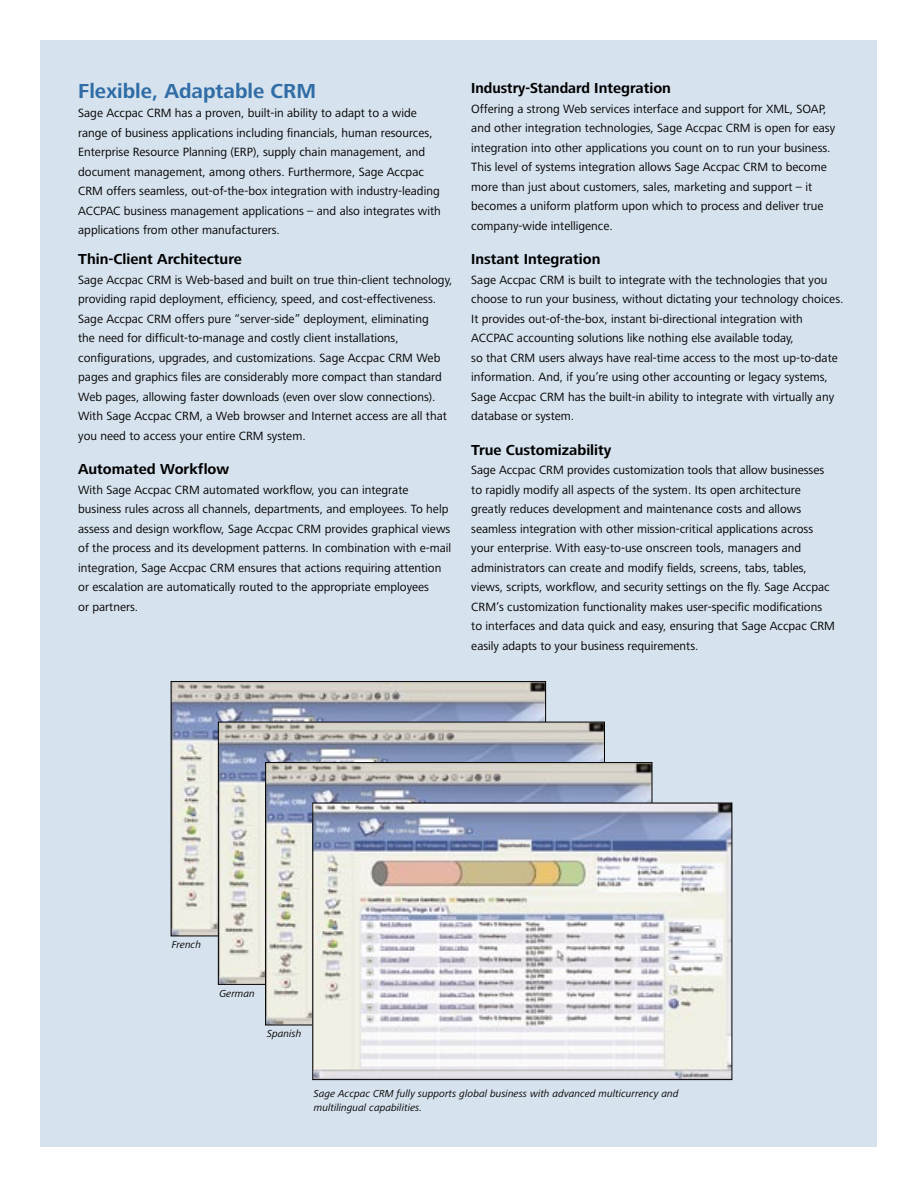
<style>
.page{position:relative;width:918px;height:1188px;background:#fff}
.page>*{position:absolute;margin:0;border:0;box-sizing:border-box;transform-origin:0 0}
.t1{font:700 21px "Frutiger Next LT";color:#306da6}
.t2{font:700 15px "Frutiger Next LT";color:#000}
.t3{font:700 15px "Frutiger Next LT";color:#000;scale:.96 1}
.t4{font:12.3px/19.5px "Frutiger Next LT";color:#000}
.t5{font:italic 10.5px/13.5px "Frutiger Next LT";color:#000}
</style>
<div class="page">
<div style="left:40px;top:40px;width:838px;height:1108px;background:#d6e2ed"></div>
<img style="left:173px;top:683px;width:371px;height:251px">
<img style="left:220px;top:724px;width:383px;height:259px">
<img style="left:267px;top:764px;width:383px;height:259px">
<img style="left:314px;top:805px;width:416px;height:273px">
<div style="left:312px;top:803px;width:420px;height:277px;border:1px solid #000"></div>
<h1 class="t1" style="left:78px;top:79px;width:239px">Flexible, Adaptable CRM</h1>
<p class="t4" style="left:78px;top:103px;width:364px">Sage Accpac CRM has a proven, built-in ability to adapt to a wide range of business applications including financials, human resources, Enterprise Resource Planning (ERP), supply chain management, and document management, among others. Furthermore, Sage Accpac CRM offers seamless, out-of-the-box integration with industry-leading ACCPAC business management applications – and also integrates with applications from other manufacturers.</p>
<p class="t2" style="left:78px;top:251px;width:165px">Thin-Client Architecture</p>
<p class="t4" style="left:78px;top:270px;width:376px">Sage Accpac CRM is Web-based and built on true thin-client technology, providing rapid deployment, efficiency, speed, and cost-effectiveness.<br>Sage Accpac CRM offers pure “server-side” deployment, eliminating<br>the need for difficult-to-manage and costly client installations, configurations, upgrades, and customizations. Sage Accpac CRM Web pages and graphics files are considerably more compact than standard Web pages, allowing faster downloads (even over slow connections).<br>With Sage Accpac CRM, a Web browser and Internet access are all that you need to access your entire CRM system.</p>
<p class="t2" style="left:78px;top:461px;width:153px">Automated Workflow</p>
<p class="t4" style="left:78px;top:480px;width:375px">With Sage Accpac CRM automated workflow, you can integrate business rules across all channels, departments, and employees. To help assess and design workflow, Sage Accpac CRM provides graphical views of the process and its development patterns. In combination with e-mail integration, Sage Accpac CRM ensures that actions requiring attention or escalation are automatically routed to the appropriate employees<br>or partners.</p>
<p class="t3" style="left:471px;top:80px;width:210px">Industry-Standard Integration</p>
<p class="t4" style="left:471px;top:99px;width:365px">Offering a strong Web services interface and support for XML, SOAP, and other integration technologies, Sage Accpac CRM is open for easy integration into other applications you count on to run your business.<br>This level of systems integration allows Sage Accpac CRM to become more than just about customers, sales, marketing and support – it becomes a uniform platform upon which to process and deliver true company-wide intelligence.</p>
<p class="t3" style="left:471px;top:251px;width:136px">Instant Integration</p>
<p class="t4" style="left:471px;top:270px;width:374px">Sage Accpac CRM is built to integrate with the technologies that you choose to run your business, without dictating your technology choices.<br>It provides out-of-the-box, instant bi-directional integration with ACCPAC accounting solutions like nothing else available today,<br>so that CRM users always have real-time access to the most up-to-date information. And, if you’re using other accounting or legacy systems, Sage Accpac CRM has the built-in ability to integrate with virtually any database or system.</p>
<p class="t2" style="left:471px;top:441px;width:142px">True Customizability</p>
<p class="t4" style="left:471px;top:460px;width:365px">Sage Accpac CRM provides customization tools that allow businesses to rapidly modify all aspects of the system. Its open architecture greatly reduces development and maintenance costs and allows seamless integration with other mission-critical applications across your enterprise. With easy-to-use onscreen tools, managers and administrators can create and modify fields, screens, tabs, tables, views, scripts, workflow, and security settings on the fly. Sage Accpac CRM’s customization functionality makes user-specific modifications to interfaces and data quick and easy, ensuring that Sage Accpac CRM easily adapts to your business requirements.</p>
<p class="t5" style="left:172px;top:938px;width:31px">French</p>
<p class="t5" style="left:219px;top:987px;width:37px">German</p>
<p class="t5" style="left:267px;top:1027px;width:36px">Spanish</p>
<p class="t5" style="left:314px;top:1087px;width:366px">Sage Accpac CRM fully supports global business with advanced multicurrency and multilingual capabilities.</p>
</div>
